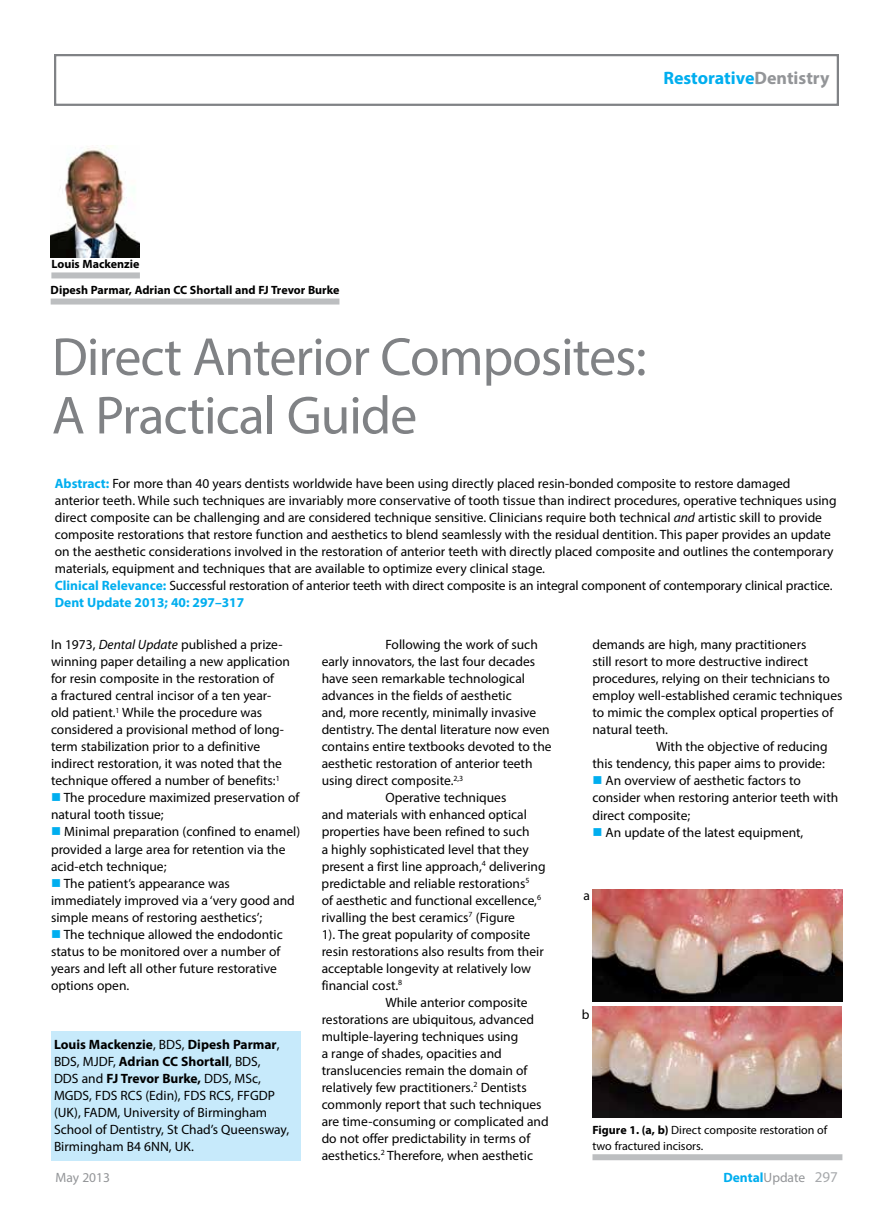
<style>
.page{position:relative;width:893px;height:1212px;background:#fff}
.page>*{position:absolute;margin:0;border:0;box-sizing:border-box;transform-origin:0 0}
.t1{font:54px/58.5px "Myriad Pro";letter-spacing:-.02em;color:#808285}
.t2{font:700 18px "Myriad Pro";color:#00aeef}
.t3{font:13.5px/17px "Myriad Pro";color:#000}
.t4{font:700 13.5px "Myriad Pro";color:#00aeef}
.t5{font:13.5px "Myriad Pro";color:#939598}
.t6{font:12px/15.8px "Myriad Pro";color:#000}
.t7{font:700 12px "Myriad Pro";color:#000}
.s1{color:#939598}
.s2{font-weight:700;color:#00aeef}
.s3{font-style:italic}
.s4{color:#00aeef}
.s5{font-weight:700}
.s6{font-weight:400;color:#939598}
.s7{font-weight:400;font-size:15px;color:#a7a9ac}
</style>
<div class="page">
<div style="left:54px;top:54px;width:785px;height:52px;border:2px solid #808285"></div>
<div style="left:51px;top:1032px;width:249px;height:129px;background:#c7eafb"></div>
<div style="left:51px;top:272px;width:89px;height:6px;background:#bcbec0"></div>
<img style="left:51px;top:145px;width:89px;height:112px">
<div style="left:51px;top:298px;width:288px;height:6px;background:#bcbec0"></div>
<img style="left:592px;top:889px;width:250px;height:112px">
<img style="left:592px;top:1007px;width:250px;height:110px">
<div style="left:592px;top:1154px;width:250px;height:6px;background:#bcbec0"></div>
<h2 class="t2" style="left:663px;top:66px;width:168px">Restorative<span class="s1">Dentistry</span></h2>
<p class="t7" style="left:51px;top:256px;width:89px">Louis Mackenzie</p>
<p class="t7" style="left:51px;top:282px;width:290px">Dipesh Parmar, Adrian CC Shortall and FJ Trevor Burke</p>
<h1 class="t1" style="left:52px;top:327px;width:596px">Direct Anterior Composites:<br>A Practical Guide</h1>
<p class="t3" style="left:55px;top:474px;width:783px"><span class="s2">Abstract:</span> For more than 40 years dentists worldwide have been using directly placed resin-bonded composite to restore damaged anterior teeth. While such techniques are invariably more conservative of tooth tissue than indirect procedures, operative techniques using direct composite can be challenging and are considered technique sensitive. Clinicians require both technical <span class="s3">and</span> artistic skill to provide composite restorations that restore function and aesthetics to blend seamlessly with the residual dentition. This paper provides an update on the aesthetic considerations involved in the restoration of anterior teeth with directly placed composite and outlines the contemporary materials, equipment and techniques that are available to optimize every clinical stage.<br><span class="s2">Clinical Relevance:</span> Successful restoration of anterior teeth with direct composite is an integral component of contemporary clinical practice.<br><span class="s2">Dent Update 2013; 40: 297–317</span></p>
<p class="t3" style="left:51px;top:636px;width:240px">In 1973, <span class="s3">Dental Update</span> published a prize&shy;winning paper detailing a new application for resin composite in the restoration of<br>a fractured central incisor of a ten year&shy;old patient.<sup>1</sup> While the procedure was considered a provisional method of long&shy;term stabilization prior to a definitive indirect restoration, it was noted that the technique offered a number of benefits:<sup>1</sup></p>
<p class="t3" style="left:51px;top:789px;width:250px"><span class="s4">■</span> The procedure maximized preservation of natural tooth tissue;</p>
<p class="t3" style="left:51px;top:823px;width:251px"><span class="s4">■</span> Minimal preparation (confined to enamel) provided a large area for retention via the acid-etch technique;</p>
<p class="t3" style="left:51px;top:874px;width:245px"><span class="s4">■</span> The patient’s appearance was immediately improved via a ‘very good and simple means of restoring aesthetics’;</p>
<p class="t3" style="left:51px;top:925px;width:233px"><span class="s4">■</span> The technique allowed the endodontic status to be monitored over a number of years and left all other future restorative options open.</p>
<p class="t3" style="left:54px;top:1036px;width:237px"><span class="s5">Louis Mackenzie</span>, BDS, <span class="s5">Dipesh Parmar</span>, BDS, MJDF, <span class="s5">Adrian CC Shortall</span>, BDS,<br>DDS and <span class="s5">FJ Trevor Burke,</span> DDS, MSc, MGDS, FDS RCS (Edin), FDS RCS, FFGDP (UK), FADM, University of Birmingham School of Dentistry, St Chad’s Queensway, Birmingham B4 6NN, UK.</p>
<p class="t3" style="left:385px;top:636px;width:154px">Following the work of such</p>
<p class="t3" style="left:322px;top:653px;width:215px">early innovators, the last four decades</p>
<p class="t3" style="left:322px;top:670px;width:205px">have seen remarkable technological</p>
<p class="t3" style="left:322px;top:687px;width:192px">advances in the fields of aesthetic</p>
<p class="t3" style="left:322px;top:704px;width:216px">and, more recently, minimally invasive</p>
<p class="t3" style="left:322px;top:721px;width:230px">dentistry. The dental literature now even</p>
<p class="t3" style="left:322px;top:738px;width:232px">contains entire textbooks devoted to the</p>
<p class="t3" style="left:322px;top:755px;width:212px">aesthetic restoration of anterior teeth</p>
<p class="t3" style="left:322px;top:772px;width:143px">using direct composite.<sup>2,3</sup></p>
<p class="t3" style="left:385px;top:789px;width:122px">Operative techniques</p>
<p class="t3" style="left:322px;top:806px;width:207px">and materials with enhanced optical</p>
<p class="t3" style="left:322px;top:823px;width:209px">properties have been refined to such</p>
<p class="t3" style="left:322px;top:840px;width:209px">a highly sophisticated level that they</p>
<p class="t3" style="left:322px;top:857px;width:225px">present a first line approach,<sup>4</sup> delivering</p>
<p class="t3" style="left:322px;top:874px;width:209px">predictable and reliable restorations<sup>5</sup></p>
<p class="t3" style="left:322px;top:891px;width:221px">of aesthetic and functional excellence,<sup>6</sup></p>
<p class="t3" style="left:322px;top:908px;width:195px">rivalling the best ceramics<sup>7</sup> (Figure</p>
<p class="t3" style="left:322px;top:925px;width:210px">1). The great popularity of composite</p>
<p class="t3" style="left:322px;top:942px;width:224px">resin restorations also results from their</p>
<p class="t3" style="left:322px;top:959px;width:211px">acceptable longevity at relatively low</p>
<p class="t3" style="left:322px;top:976px;width:82px">financial cost.<sup>8</sup></p>
<p class="t3" style="left:385px;top:993px;width:144px">While anterior composite</p>
<p class="t3" style="left:322px;top:1010px;width:214px">restorations are ubiquitous, advanced</p>
<p class="t3" style="left:322px;top:1027px;width:198px">multiple-layering techniques using</p>
<p class="t3" style="left:322px;top:1044px;width:182px">a range of shades, opacities and</p>
<p class="t3" style="left:322px;top:1061px;width:207px">translucencies remain the domain of</p>
<p class="t3" style="left:322px;top:1078px;width:207px">relatively few practitioners.<sup>2</sup> Dentists</p>
<p class="t3" style="left:322px;top:1095px;width:221px">commonly report that such techniques</p>
<p class="t3" style="left:322px;top:1112px;width:229px">are time-consuming or complicated and</p>
<p class="t3" style="left:322px;top:1129px;width:210px">do not offer predictability in terms of</p>
<p class="t3" style="left:322px;top:1146px;width:213px">aesthetics.<sup>2</sup> Therefore, when aesthetic</p>
<p class="t3" style="left:592px;top:636px;width:216px">demands are high, many practitioners</p>
<p class="t3" style="left:592px;top:653px;width:217px">still resort to more destructive indirect</p>
<p class="t3" style="left:592px;top:670px;width:239px">procedures, relying on their technicians to</p>
<p class="t3" style="left:592px;top:687px;width:252px">employ well-established ceramic techniques</p>
<p class="t3" style="left:592px;top:704px;width:242px">to mimic the complex optical properties of</p>
<p class="t3" style="left:592px;top:721px;width:77px">natural teeth.</p>
<p class="t3" style="left:656px;top:738px;width:173px">With the objective of reducing</p>
<p class="t3" style="left:592px;top:755px;width:234px">this tendency, this paper aims to provide:</p>
<p class="t3" style="left:592px;top:772px;width:247px"><span class="s4">■</span> An overview of aesthetic factors to consider when restoring anterior teeth with direct composite;</p>
<p class="t3" style="left:592px;top:823px;width:213px"><span class="s4">■</span> An update of the latest equipment,</p>
<p class="t3" style="left:583px;top:887px;width:8px">a</p>
<p class="t3" style="left:582px;top:1006px;width:9px">b</p>
<p class="t6" style="left:592px;top:1122px;width:236px"><span class="s5">Figure 1. (a, b)</span> Direct composite restoration of two fractured incisors.</p>
<p class="t5" style="left:56px;top:1168px;width:56px">May 2013</p>
<p class="t4" style="left:723px;top:1168px;width:116px">Dental<span class="s6">Update</span> <span class="s7">297</span></p>
</div>
